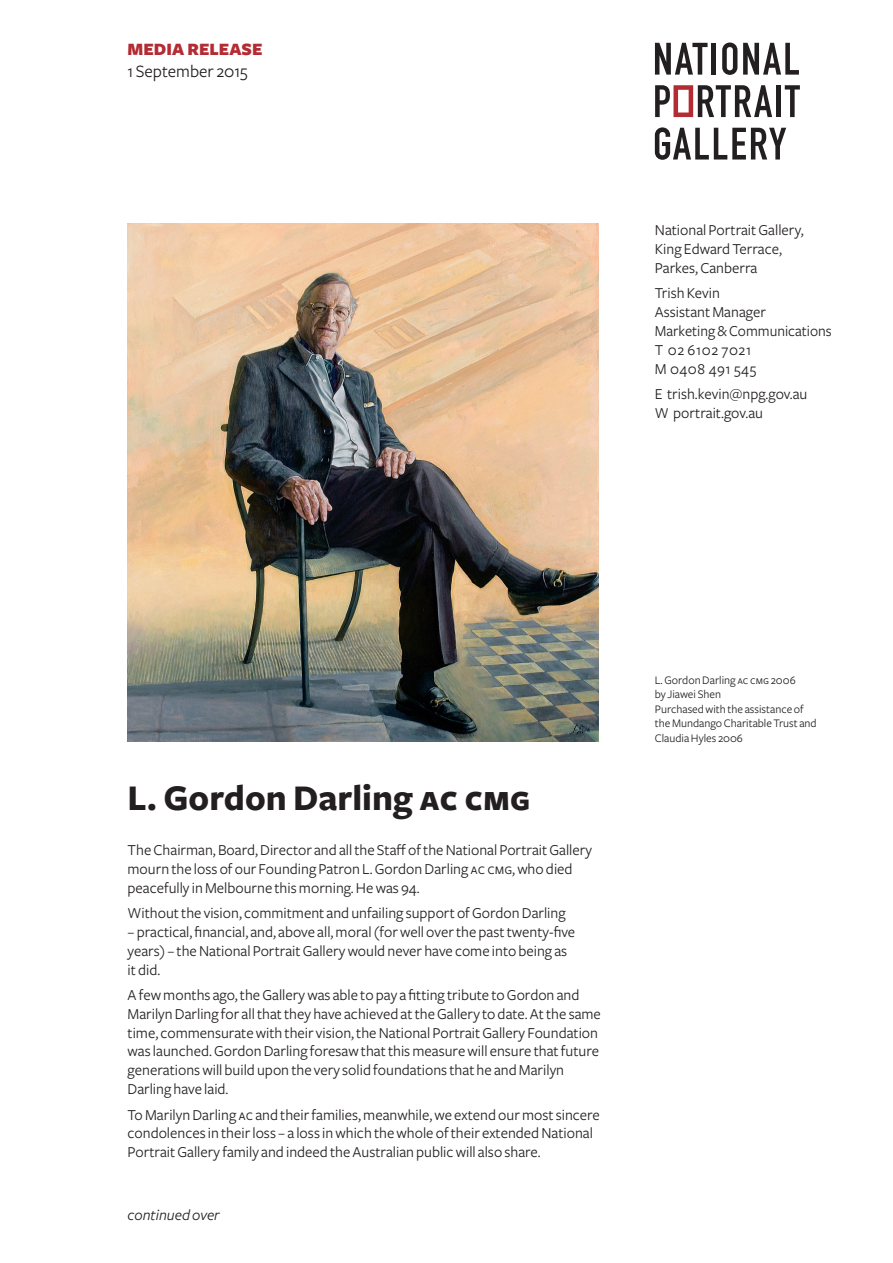
<style>
.page{position:relative;width:893px;height:1263px;background:#fff}
.page>*{position:absolute;margin:0;border:0;box-sizing:border-box;transform-origin:0 0}
.t1{font:700 37.5px "Freight Sans";color:#231f20}
.t2{font:18px "Freight Sans";color:#231f20}
.t3{font:900 18px "Freight Sans";color:#b32b33}
.t4{font:15.75px/18.9px "Freight Sans";color:#231f20}
.t5{font:italic 15.75px "Freight Sans";color:#231f20}
.t6{font:12px/14.4px "Freight Sans";color:#231f20}
.s1{font-family:"Freight Sans Bold SC";font-weight:400}
.s2{font-family:"Freight Sans Book SC"}
</style>
<div class="page">
<svg style="left:655px;top:43px;width:52px;height:32px"></svg>
<hr style="left:712px;top:43px;width:4px;height:32px;background:#231f20">
<svg style="left:722px;top:43px;width:15px;height:32px"></svg>
<svg style="left:743px;top:43px;width:56px;height:32px"></svg>
<div style="left:776px;top:85px;width:5px;height:32px;background:#231f20"></div>
<svg style="left:785px;top:85px;width:15px;height:32px"></svg>
<svg style="left:655px;top:127px;width:131px;height:33px"></svg>
<svg style="left:655px;top:85px;width:117px;height:32px"></svg>
<img style="left:128px;top:223px;width:470px;height:518px">
<p class="t3" style="left:128px;top:40px;width:135px">MEDIA RELEASE</p>
<p class="t2" style="left:128px;top:61px;width:122px">1 September 2015</p>
<p class="t4" style="left:655px;top:221px;width:150px">National Portrait Gallery,<br>King Edward Terrace,<br>Parkes, Canberra</p>
<p class="t4" style="left:655px;top:284px;width:178px">Trish Kevin<br>Assistant Manager<br>Marketing &amp; Communications<br>T 02 6102 7021<br>M 0408 491 545</p>
<p class="t4" style="left:655px;top:385px;width:154px">E trish.kevin@npg.gov.au<br>W portrait.gov.au</p>
<h1 class="t1" style="left:128px;top:778px;width:404px">L. Gordon Darling <span class="s1">ac cmg</span></h1>
<p class="t4" style="left:128px;top:840px;width:466px">The Chairman, Board, Director and all the Staff of the National Portrait Gallery mourn the loss of our Founding Patron L. Gordon Darling <span class="s2">ac cmg</span>, who died peacefully in Melbourne this morning. He was 94.</p>
<p class="t4" style="left:128px;top:903px;width:440px">Without the vision, commitment and unfailing support of Gordon Darling</p>
<p class="t4" style="left:128px;top:922px;width:449px">– practical, financial, and, above all, moral (for well over the past twenty-five years) – the National Portrait Gallery would never have come into being as it did.</p>
<p class="t4" style="left:128px;top:985px;width:475px">A few months ago, the Gallery was able to pay a fitting tribute to Gordon and Marilyn Darling for all that they have achieved at the Gallery to date. At the same time, commensurate with their vision, the National Portrait Gallery Foundation was launched. Gordon Darling foresaw that this measure will ensure that future generations will build upon the very solid foundations that he and Marilyn Darling have laid.</p>
<p class="t4" style="left:128px;top:1105px;width:474px">To Marilyn Darling <span class="s2">ac</span> and their families, meanwhile, we extend our most sincere condolences in their loss – a loss in which the whole of their extended National<br>Portrait Gallery family and indeed the Australian public will also share.</p>
<p class="t5" style="left:128px;top:1207px;width:94px">continued over</p>
<p class="t6" style="left:655px;top:673px;width:163px">L. Gordon Darling <span class="s2">ac cmg</span> 2006<br>by Jiawei Shen<br>Purchased with the assistance of the Mundango Charitable Trust and<br>Claudia Hyles 2006</p>
</div>
